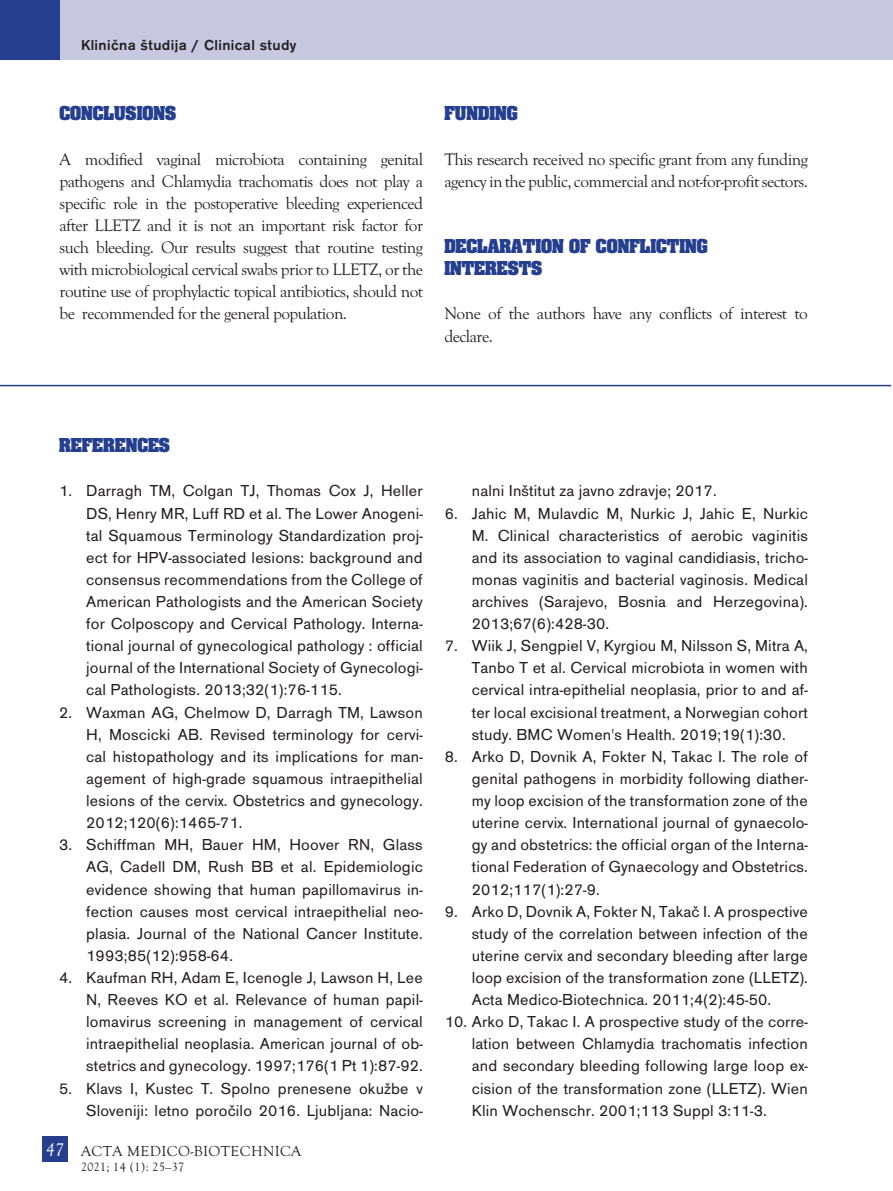
<style>
.page{position:relative;width:893px;height:1191px;background:#fff}
.page>*{position:absolute;margin:0;border:0;box-sizing:border-box;transform-origin:0 0}
.Mednaslov{font:700 21px/22px "Aachen PCE";color:#253f8e}
._1_INTRODUCTION_DISC{font:700 21px "Aachen PCE";color:#253f8e}
.t1{font:italic 18px "Goudy Old Sty TCE";color:#fff}
.Navaden{font:17.25px/22px "Goudy Old Sty TCE";letter-spacing:-.03em;color:#231f20}
.t2{font:16.5px/22px "Accius TCE";letter-spacing:.01em;color:#231f20;text-align:justify}
.t3{font:500 15px "Accius TCE";letter-spacing:.025em;color:#231f20}
.t4{font:15px "Goudy Old Sty TCE";letter-spacing:.025em;color:#231f20}
.NOGA_letnik_LEVA{font:12px "MM Goudy";letter-spacing:.025em;color:#231f20}
</style>
<div class="page">
<div style="left:42px;top:1135px;width:26px;height:26px;background:#253f8e"></div>
<div style="left:60px;top:0;width:833px;height:60px;background:#c7c7e0"></div>
<div style="left:0;top:0;width:60px;height:60px;background:#253f8e"></div>
<hr style="left:0;top:385px;width:891px;height:1px;background:#253f8e">
<p class="t3" style="left:81px;top:36px;width:217px">Klinična študija / Clinical study</p>
<p class="Mednaslov" style="left:60px;top:103px;width:118px">CONCLUSIONS</p>
<p class="Navaden" style="left:60px;top:148px;width:365px;text-align:justify">A modified vaginal microbiota containing genital pathogens and Chlamydia trachomatis does not play a specific role in the postoperative bleeding experienced after LLETZ and it is not an important risk factor for such bleeding. Our results suggest that routine testing with microbiological cervical swabs prior to LLETZ, or the routine use of prophylactic topical antibiotics, should not be recommended for the general population.</p>
<p class="Mednaslov" style="left:444px;top:103px;width:75px">FUNDING</p>
<p class="Navaden" style="left:444px;top:148px;width:365px">This research received no specific grant from any funding agency in the public, commercial and not-for-profit sectors.</p>
<p class="Mednaslov" style="left:444px;top:236px;width:265px">DECLARATION OF CONFLICTING<br>INTERESTS</p>
<p class="Navaden" style="left:444px;top:303px;width:365px">None of the authors have any conflicts of interest to declare.</p>
<p class="_1_INTRODUCTION_DISC" style="left:59px;top:435px;width:112px">REFERENCES</p>
<p class="t2" style="left:86px;top:480px;width:338px;text-indent:-27px">1. Darragh TM, Colgan TJ, Thomas Cox J, Heller DS, Henry MR, Luff RD et al. The Lower Anogeni&shy;tal Squamous Terminology Standardization proj&shy;ect for HPV-associated lesions: background and consensus recommendations from the College of American Pathologists and the American Society for Colposcopy and Cervical Pathology. Interna&shy;tional journal of gynecological pathology : official journal of the International Society of Gynecologi&shy;cal Pathologists. 2013;32(1):76-115.</p>
<p class="t2" style="left:86px;top:701px;width:338px;text-indent:-27px">2. Waxman AG, Chelmow D, Darragh TM, Lawson H, Moscicki AB. Revised terminology for cervi&shy;cal histopathology and its implications for man&shy;agement of high-grade squamous intraepithelial lesions of the cervix. Obstetrics and gynecology.<br>2012;120(6):1465-71.</p>
<p class="t2" style="left:86px;top:834px;width:338px;text-indent:-27px">3. Schiffman MH, Bauer HM, Hoover RN, Glass AG, Cadell DM, Rush BB et al. Epidemiologic evidence showing that human papillomavirus in&shy;fection causes most cervical intraepithelial neo&shy;plasia. Journal of the National Cancer Institute.<br>1993;85(12):958-64.</p>
<p class="t2" style="left:86px;top:966px;width:338px;text-indent:-27px">4. Kaufman RH, Adam E, Icenogle J, Lawson H, Lee N, Reeves KO et al. Relevance of human papil&shy;lomavirus screening in management of cervical intraepithelial neoplasia. American journal of ob&shy;stetrics and gynecology. 1997;176(1 Pt 1):87-92.</p>
<p class="t2" style="left:59px;top:1077px;width:365px;text-align:right">5. Klavs I, Kustec T. Spolno prenesene okužbe v<br>Sloveniji: letno poročilo 2016. Ljubljana: Nacio-</p>
<p class="t1" style="left:46px;top:1138px;width:19px">47</p>
<p class="t4" style="left:81px;top:1143px;width:222px">ACTA MEDICO-BIOTECHNICA</p>
<p class="NOGA_letnik_LEVA" style="left:81px;top:1159px;width:105px">2021; 14 (1): 25–37</p>
<p class="t2" style="left:472px;top:480px;width:246px">nalni Inštitut za javno zdravje; 2017.</p>
<p class="t2" style="left:472px;top:502px;width:338px;text-indent:-27px">6. Jahic M, Mulavdic M, Nurkic J, Jahic E, Nurkic M. Clinical characteristics of aerobic vaginitis and its association to vaginal candidiasis, tricho&shy;monas vaginitis and bacterial vaginosis. Medical archives (Sarajevo, Bosnia and Herzegovina).<br>2013;67(6):428-30.</p>
<p class="t2" style="left:472px;top:635px;width:338px;text-indent:-27px">7. Wiik J, Sengpiel V, Kyrgiou M, Nilsson S, Mitra A, Tanbo T et al. Cervical microbiota in women with cervical intra-epithelial neoplasia, prior to and af&shy;ter local excisional treatment, a Norwegian cohort study. BMC Women's Health. 2019;19(1):30.</p>
<p class="t2" style="left:472px;top:745px;width:338px;text-indent:-27px">8. Arko D, Dovnik A, Fokter N, Takac I. The role of genital pathogens in morbidity following diather&shy;my loop excision of the transformation zone of the uterine cervix. International journal of gynaecolo&shy;gy and obstetrics: the official organ of the Interna&shy;tional Federation of Gynaecology and Obstetrics.<br>2012;117(1):27-9.</p>
<p class="t2" style="left:472px;top:900px;width:338px;text-indent:-27px">9. Arko D, Dovnik A, Fokter N, Takač I. A prospective study of the correlation between infection of the uterine cervix and secondary bleeding after large loop excision of the transformation zone (LLETZ).<br>Acta Medico-Biotechnica. 2011;4(2):45-50.</p>
<p class="t2" style="left:472px;top:1011px;width:338px;text-indent:-27px">10. Arko D, Takac I. A prospective study of the corre&shy;lation between Chlamydia trachomatis infection and secondary bleeding following large loop ex&shy;cision of the transformation zone (LLETZ). Wien Klin Wochenschr. 2001;113 Suppl 3:11-3.</p>
</div>
